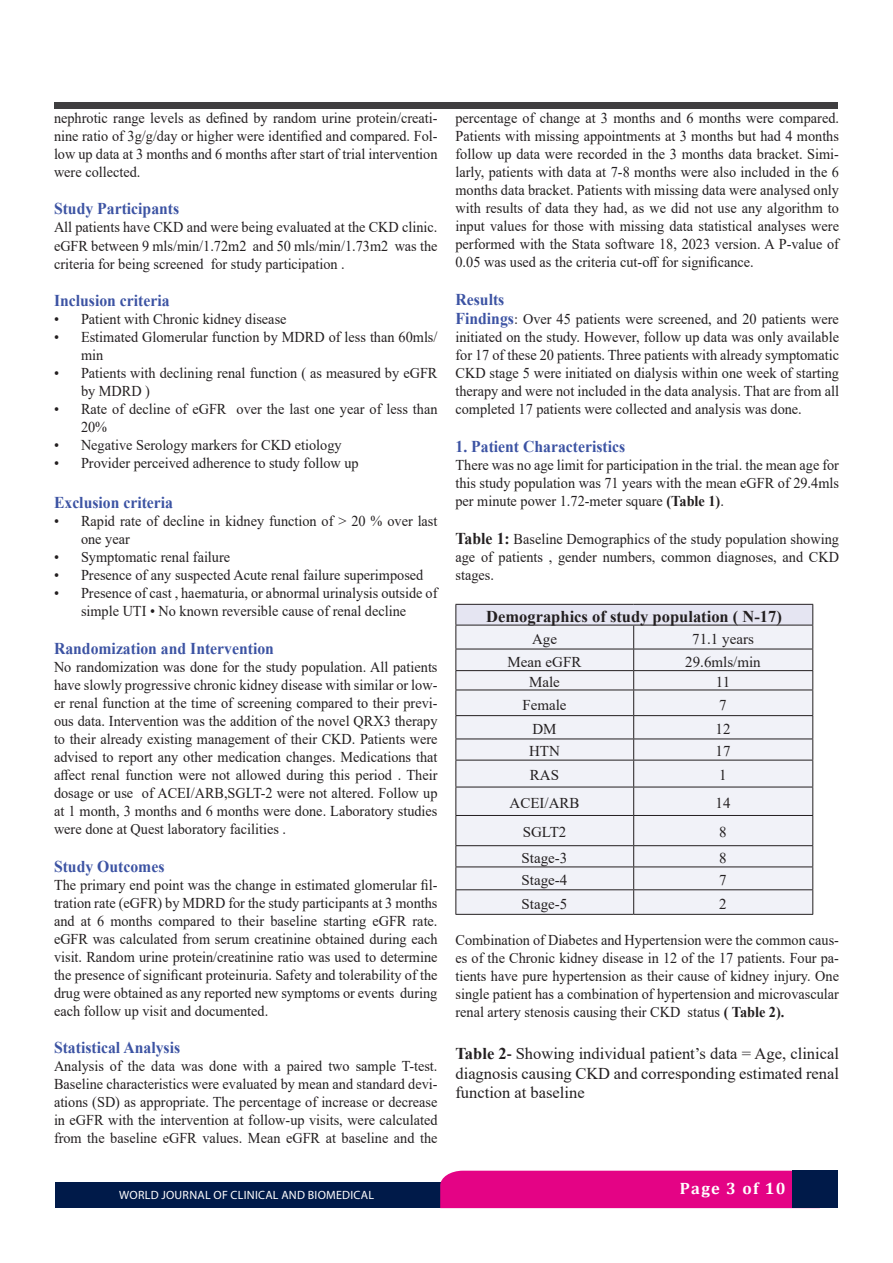
<style>
.page{position:relative;width:893px;height:1263px;background:#fff}
.page>*{position:absolute;margin:0;border:0;box-sizing:border-box;transform-origin:0 0}
.t1{font:700 16.5px "Times New Roman";color:#3c53a3;scale:.95 1}
.t2{font:16.5px/19.5px "Times New Roman";color:#231f20;text-align:justify}
.t3{font:700 16.5px "Times New Roman";color:#231f20}
.t4{font:700 16.5px "Cambria";letter-spacing:.08em;color:#fff}
.t5{font:15px/18px "Times New Roman";color:#231f20;text-align:justify;scale:.95 1}
.t6{font:15px "Times New Roman";color:#231f20}
.t7{font:12px "Myriad Pro";letter-spacing:.02em;color:#fff}
.s1{font-weight:700;font-size:16.5px;color:#3c53a3}
.s2{font-weight:700}
.s3{font-weight:700;font-size:16.5px}
.s4{font-family:"Calibri";font-weight:700}
</style>
<div class="page">
<div style="left:54px;top:103px;width:783px;height:5px;background:#3f3e40"></div>
<div style="left:55px;top:1182px;width:765px;height:26px;background:#001a49"></div>
<div style="left:440px;top:1171px;width:352px;height:37px;background:#e40385"></div>
<div style="left:792px;top:1171px;width:46px;height:37px;background:#001a49"></div>
<div style="left:456px;top:604px;width:357px;height:21px;background:#e5e5f2"></div>
<div style="left:456px;top:626px;width:356px;height:288px;background:#f1f2f8"></div>
<hr style="left:455px;top:604px;width:179px;height:1px;background:#231f20">
<hr style="left:634px;top:604px;width:179px;height:1px;background:#231f20">
<hr style="left:455px;top:625px;width:179px;height:1px;background:#231f20">
<hr style="left:634px;top:625px;width:179px;height:1px;background:#231f20">
<hr style="left:455px;top:649px;width:179px;height:1px;background:#231f20">
<hr style="left:634px;top:649px;width:179px;height:1px;background:#231f20">
<hr style="left:455px;top:670px;width:179px;height:1px;background:#231f20">
<hr style="left:634px;top:670px;width:179px;height:1px;background:#231f20">
<hr style="left:455px;top:690px;width:179px;height:1px;background:#231f20">
<hr style="left:634px;top:690px;width:179px;height:1px;background:#231f20">
<hr style="left:455px;top:715px;width:179px;height:1px;background:#231f20">
<hr style="left:634px;top:715px;width:179px;height:1px;background:#231f20">
<hr style="left:455px;top:738px;width:179px;height:1px;background:#231f20">
<hr style="left:634px;top:738px;width:179px;height:1px;background:#231f20">
<hr style="left:455px;top:760px;width:179px;height:1px;background:#231f20">
<hr style="left:634px;top:760px;width:179px;height:1px;background:#231f20">
<hr style="left:455px;top:787px;width:179px;height:1px;background:#231f20">
<hr style="left:634px;top:787px;width:179px;height:1px;background:#231f20">
<hr style="left:455px;top:815px;width:179px;height:1px;background:#231f20">
<hr style="left:634px;top:815px;width:179px;height:1px;background:#231f20">
<hr style="left:455px;top:845px;width:179px;height:1px;background:#231f20">
<hr style="left:634px;top:845px;width:179px;height:1px;background:#231f20">
<hr style="left:455px;top:866px;width:179px;height:1px;background:#231f20">
<hr style="left:634px;top:866px;width:179px;height:1px;background:#231f20">
<hr style="left:455px;top:889px;width:179px;height:1px;background:#231f20">
<hr style="left:634px;top:889px;width:179px;height:1px;background:#231f20">
<hr style="left:455px;top:914px;width:179px;height:1px;background:#231f20">
<hr style="left:634px;top:914px;width:179px;height:1px;background:#231f20">
<svg style="left:455px;top:605px;width:1px;height:309px"></svg>
<svg style="left:633px;top:625px;width:1px;height:289px"></svg>
<svg style="left:812px;top:605px;width:1px;height:309px"></svg>
<p class="t5" style="left:54px;top:108px;width:405px">nephrotic range levels as defined by random urine protein/creati&shy;nine ratio of 3g/g/day or higher were identified and compared. Fol&shy;low up data at 3 months and 6 months after start of trial intervention were collected.</p>
<p class="t1" style="left:54px;top:197px;width:133px">Study Participants</p>
<p class="t5" style="left:54px;top:218px;width:405px">All patients have CKD and were being evaluated at the CKD clinic. eGFR between 9 mls/min/1.72m2 and 50 mls/min/1.73m2 was the criteria for being screened for study participation .</p>
<p class="t1" style="left:54px;top:289px;width:123px">Inclusion criteria</p>
<p class="t5" style="left:54px;top:310px;width:246px">• Patient with Chronic kidney disease</p>
<p class="t5" style="left:81px;top:328px;width:377px;text-indent:-27px">• Estimated Glomerular function by MDRD of less than 60mls/ min</p>
<p class="t5" style="left:81px;top:364px;width:377px;text-indent:-27px">• Patients with declining renal function ( as measured by eGFR by MDRD )</p>
<p class="t5" style="left:81px;top:400px;width:377px;text-indent:-27px">• Rate of decline of eGFR over the last one year of less than<br>20%</p>
<p class="t5" style="left:54px;top:436px;width:304px">• Negative Serology markers for CKD etiology</p>
<p class="t5" style="left:54px;top:454px;width:322px">• Provider perceived adherence to study follow up</p>
<p class="t1" style="left:54px;top:490px;width:127px">Exclusion criteria</p>
<p class="t5" style="left:81px;top:511px;width:377px;text-indent:-27px">• Rapid rate of decline in kidney function of &gt; 20 % over last one year</p>
<p class="t5" style="left:54px;top:547px;width:187px">• Symptomatic renal failure</p>
<p class="t5" style="left:54px;top:565px;width:390px">• Presence of any suspected Acute renal failure superimposed</p>
<p class="t5" style="left:54px;top:583px;width:405px;text-align:center">• Presence of cast , haematuria, or abnormal urinalysis outside of simple UTI • No known reversible cause of renal decline</p>
<p class="t1" style="left:54px;top:636px;width:233px">Randomization and Intervention</p>
<p class="t5" style="left:54px;top:657px;width:405px">No randomization was done for the study population. All patients have slowly progressive chronic kidney disease with similar or low&shy;er renal function at the time of screening compared to their previ&shy;ous data. Intervention was the addition of the novel QRX3 therapy to their already existing management of their CKD. Patients were advised to report any other medication changes. Medications that affect renal function were not allowed during this period . Their dosage or use of ACEI/ARB,SGLT-2 were not altered. Follow up at 1 month, 3 months and 6 months were done. Laboratory studies were done at Quest laboratory facilities .</p>
<p class="t1" style="left:54px;top:854px;width:118px">Study Outcomes</p>
<p class="t5" style="left:54px;top:875px;width:405px">The primary end point was the change in estimated glomerular fil&shy;tration rate (eGFR) by MDRD for the study participants at 3 months and at 6 months compared to their baseline starting eGFR rate. eGFR was calculated from serum creatinine obtained during each visit. Random urine protein/creatinine ratio was used to determine the presence of significant proteinuria. Safety and tolerability of the drug were obtained as any reported new symptoms or events during each follow up visit and documented.</p>
<p class="t1" style="left:54px;top:1036px;width:134px">Statistical Analysis</p>
<p class="t5" style="left:54px;top:1057px;width:405px">Analysis of the data was done with a paired two sample T-test.<br>Baseline characteristics were evaluated by mean and standard devi&shy;ations (SD) as appropriate. The percentage of increase or decrease in eGFR with the intervention at follow-up visits, were calculated from the baseline eGFR values. Mean eGFR at baseline and the</p>
<p class="t7" style="left:119px;top:1188px;width:256px">WORLD JOURNAL OF CLINICAL AND BIOMEDICAL</p>
<p class="t5" style="left:455px;top:108px;width:405px">percentage of change at 3 months and 6 months were compared.<br>Patients with missing appointments at 3 months but had 4 months follow up data were recorded in the 3 months data bracket. Simi&shy;larly, patients with data at 7-8 months were also included in the 6 months data bracket. Patients with missing data were analysed only with results of data they had, as we did not use any algorithm to input values for those with missing data statistical analyses were performed with the Stata software 18, 2023 version. A P-value of 0.05 was used as the criteria cut-off for significance.</p>
<p class="t1" style="left:455px;top:287px;width:53px">Results</p>
<p class="t5" style="left:455px;top:310px;width:405px"><span class="s1">Findings</span>: Over 45 patients were screened, and 20 patients were initiated on the study. However, follow up data was only available for 17 of these 20 patients. Three patients with already symptomatic CKD stage 5 were initiated on dialysis within one week of starting therapy and were not included in the data analysis. That are from all completed 17 patients were collected and analysis was done.</p>
<p class="t1" style="left:455px;top:435px;width:180px">1. Patient Characteristics</p>
<p class="t5" style="left:455px;top:456px;width:405px">There was no age limit for participation in the trial. the mean age for this study population was 71 years with the mean eGFR of 29.4mls per minute power 1.72-meter square <span class="s2">(Table 1)</span>.</p>
<p class="t5" style="left:455px;top:529px;width:405px"><span class="s3">Table 1:</span> Baseline Demographics of the study population showing age of patients , gender numbers, common diagnoses, and CKD stages.</p>
<p class="t3" style="left:486px;top:604px;width:297px">Demographics of study population ( N-17)</p>
<p class="t6" style="left:532px;top:628px;width:26px">Age</p>
<p class="t6" style="left:692px;top:628px;width:63px">71.1 years</p>
<p class="t6" style="left:508px;top:651px;width:75px">Mean eGFR</p>
<p class="t6" style="left:685px;top:651px;width:77px">29.6mls/min</p>
<p class="t6" style="left:529px;top:671px;width:32px">Male</p>
<p class="t6" style="left:716px;top:671px;width:16px">11</p>
<p class="t6" style="left:522px;top:694px;width:46px">Female</p>
<p class="t6" style="left:719px;top:694px;width:9px">7</p>
<p class="t6" style="left:532px;top:718px;width:26px">DM</p>
<p class="t6" style="left:715px;top:718px;width:16px">12</p>
<p class="t6" style="left:529px;top:741px;width:32px">HTN</p>
<p class="t6" style="left:715px;top:741px;width:16px">17</p>
<p class="t6" style="left:530px;top:765px;width:31px">RAS</p>
<p class="t6" style="left:719px;top:765px;width:9px">1</p>
<p class="t6" style="left:509px;top:792px;width:72px">ACEI/ARB</p>
<p class="t6" style="left:715px;top:792px;width:16px">14</p>
<p class="t6" style="left:523px;top:822px;width:45px">SGLT2</p>
<p class="t6" style="left:719px;top:822px;width:9px">8</p>
<p class="t6" style="left:522px;top:847px;width:47px">Stage-3</p>
<p class="t6" style="left:719px;top:847px;width:9px">8</p>
<p class="t6" style="left:522px;top:869px;width:47px">Stage-4</p>
<p class="t6" style="left:719px;top:869px;width:9px">7</p>
<p class="t6" style="left:522px;top:893px;width:47px">Stage-5</p>
<p class="t6" style="left:719px;top:893px;width:9px">2</p>
<p class="t5" style="left:455px;top:930px;width:405px">Combination of Diabetes and Hypertension were the common caus&shy;es of the Chronic kidney disease in 12 of the 17 patients. Four pa&shy;tients have pure hypertension as their cause of kidney injury. One single patient has a combination of hypertension and microvascular renal artery stenosis causing their CKD status <span class="s2">( Table 2).</span></p>
<p class="t2" style="left:455px;top:1044px;width:385px"><span class="s2">Table 2</span><span class="s4">-</span> Showing individual patient’s data = Age, clinical diagnosis causing CKD and corresponding estimated renal function at baseline</p>
<p class="t4" style="left:680px;top:1177px;width:107px">Page 3 of 10</p>
</div>
